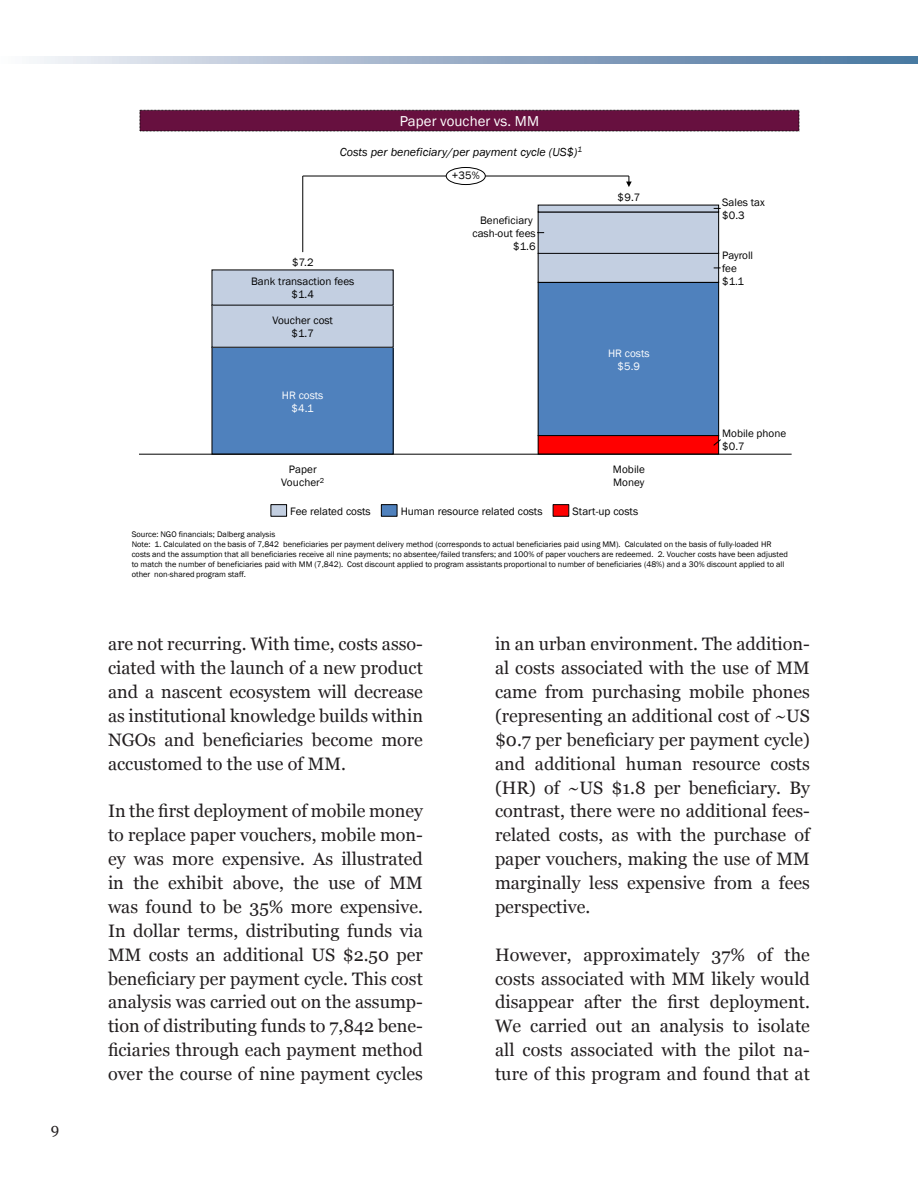
<style>
.page{position:relative;width:918px;height:1188px;background:#fff}
.page>*{position:absolute;margin:0;border:0;box-sizing:border-box;transform-origin:0 0}
.t1{font:18px/23.9px "Georgia";color:#231f20;text-align:justify}
.t2{font:15px "Georgia";color:#231f20}
.t3{font:14.7px "Franklin Gothic";letter-spacing:.005em;color:#fff}
.t4{font:italic 12px "Franklin Gothic";color:#000}
.t5{font:11.1px/13.4px "Franklin Gothic";color:#000}
.t6{font:11.1px/13.4px "Franklin Gothic";color:#fff;text-align:center}
.t7{font:8.25px/9.9px "Franklin Gothic";color:#000}
</style>
<div class="page">
<svg style="left:33px;top:56px;width:885px;height:7px;background:#99afc7"></svg>
<div style="left:140px;top:110px;width:659px;height:21px;background:#67103f"></div>
<div style="left:538px;top:436px;width:181px;height:18px;background:#f00"></div>
<div style="left:212px;top:347px;width:181px;height:107px;background:#4f81bd"></div>
<div style="left:538px;top:282px;width:181px;height:154px;background:#4f81bd"></div>
<div style="left:538px;top:282px;width:181px;height:154px;border:1px solid #000"></div>
<div style="left:538px;top:253px;width:181px;height:29px;background:#c3cfe1"></div>
<div style="left:538px;top:253px;width:181px;height:30px;border:1px solid #000"></div>
<div style="left:538px;top:212px;width:181px;height:41px;background:#c3cfe1"></div>
<div style="left:538px;top:212px;width:181px;height:42px;border:1px solid #000"></div>
<div style="left:538px;top:205px;width:181px;height:7px;background:#c3cfe1"></div>
<div style="left:212px;top:305px;width:181px;height:42px;background:#c3cfe1"></div>
<div style="left:212px;top:270px;width:181px;height:35px;background:#c3cfe1"></div>
<hr style="left:140px;top:454px;width:651px;height:1px;background:#000">
<svg style="left:626px;top:176px;width:6px;height:11px"></svg>
<hr style="left:303px;top:176px;width:326px;height:1px;background:#000">
<hr style="left:302px;top:176px;width:1px;height:76px;background:#000">
<svg style="left:713px;top:439px;width:8px;height:7px"></svg>
<div style="left:446px;top:167px;width:39px;height:18px;background:#fff;border-radius:50%"></div>
<div style="left:446px;top:167px;width:40px;height:18px;border:1px solid #000;border-radius:50%"></div>
<div style="left:553px;top:504px;width:16px;height:13px;background:#f00;border:1px solid #000"></div>
<div style="left:381px;top:504px;width:16px;height:13px;background:#4f81bd;border:1px solid #000"></div>
<div style="left:271px;top:504px;width:16px;height:13px;background:#c3cfe1;border:1px solid #000"></div>
<p class="t2" style="left:51px;top:1119px;width:10px">9</p>
<p class="t3" style="left:400px;top:112px;width:141px">Paper voucher vs. MM</p>
<p class="t4" style="left:340px;top:144px;width:244px">Costs per beneficiary/per payment cycle (US$)<sup>1</sup></p>
<p class="t5" style="left:292px;top:255px;width:23px">$7.2</p>
<p class="t5" style="left:251px;top:275px;width:105px;text-align:center">Bank transaction fees $1.4</p>
<p class="t5" style="left:273px;top:314px;width:62px;text-align:center">Voucher cost $1.7</p>
<p class="t6" style="left:282px;top:388px;width:43px">HR costs $4.1</p>
<p class="t5" style="left:281px;top:463px;width:45px;text-align:center">Paper<br>Voucher<sup>2</sup></p>
<p class="t5" style="left:452px;top:169px;width:29px">+35%</p>
<p class="t5" style="left:473px;top:213px;width:65px;text-align:right">Beneficiary cash-out fees $1.6</p>
<p class="t5" style="left:618px;top:190px;width:24px">$9.7</p>
<p class="t6" style="left:608px;top:347px;width:43px">HR costs $5.9</p>
<p class="t5" style="left:613px;top:463px;width:34px">Mobile<br>Money</p>
<p class="t5" style="left:290px;top:505px;width:82px">Fee related costs</p>
<p class="t5" style="left:401px;top:505px;width:143px">Human resource related costs</p>
<p class="t5" style="left:573px;top:505px;width:67px">Start-up costs</p>
<p class="t5" style="left:722px;top:196px;width:44px">Sales tax $0.3</p>
<p class="t5" style="left:722px;top:249px;width:33px">Payroll fee $1.1</p>
<p class="t5" style="left:722px;top:427px;width:66px">Mobile phone $0.7</p>
<p class="t7" style="left:132px;top:529px;width:658px">Source: NGO financials; Dalberg analysis<br>Note: 1. Calculated on the basis of 7,842 beneficiaries per payment delivery method (corresponds to actual beneficiaries paid using MM). Calculated on the basis of fully-loaded HR costs and the assumption that all beneficiaries receive all nine payments; no absentee/failed transfers; and 100% of paper vouchers are redeemed. 2. Voucher costs have been adjusted to match the number of beneficiaries paid with MM (7,842). Cost discount applied to program assistants proportional to number of beneficiaries (48%) and a 30% discount applied to all other non-shared program staff.</p>
<p class="t1" style="left:108px;top:633px;width:317px">are not recurring. With time, costs asso&shy;ciated with the launch of a new product and a nascent ecosystem will decrease as institutional knowledge builds within NGOs and beneficiaries become more accustomed to the use of MM.</p>
<p class="t1" style="left:108px;top:800px;width:316px">In the first deployment of mobile money to replace paper vouchers, mobile mon&shy;ey was more expensive. As illustrated in the exhibit above, the use of MM was found to be 35% more expensive.<br>In dollar terms, distributing funds via MM costs an additional US $2.50 per beneficiary per payment cycle. This cost analysis was carried out on the assump&shy;tion of distributing funds to 7,842 bene&shy;ficiaries through each payment method over the course of nine payment cycles</p>
<p class="t1" style="left:495px;top:633px;width:316px">in an urban environment. The addition&shy;al costs associated with the use of MM came from purchasing mobile phones (representing an additional cost of ~US $0.7 per beneficiary per payment cycle) and additional human resource costs (HR) of ~US $1.8 per beneficiary. By contrast, there were no additional fees&shy;related costs, as with the purchase of paper vouchers, making the use of MM marginally less expensive from a fees perspective.</p>
<p class="t1" style="left:495px;top:943px;width:316px">However, approximately 37% of the costs associated with MM likely would disappear after the first deployment.<br>We carried out an analysis to isolate all costs associated with the pilot na&shy;ture of this program and found that at</p>
</div>
